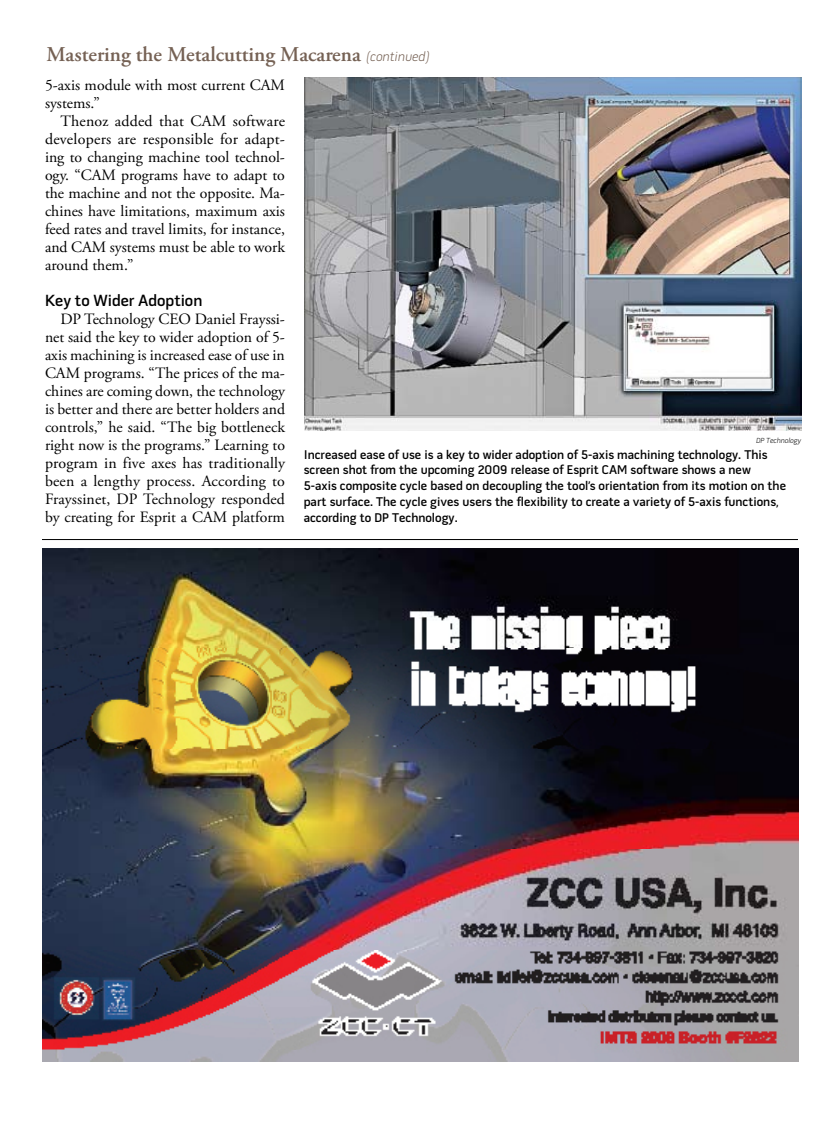
<style>
.page{position:relative;width:837px;height:1134px;background:#fff}
.page>*{position:absolute;margin:0;border:0;box-sizing:border-box;transform-origin:0 0}
.t1{font:600 21px "Adobe Garamond Pro";color:#756154}
.t2{font:600 16.5px "Pill Gothic 600 mg";color:#000}
.t3{font:15.75px/18px "Adobe Garamond Pro";color:#000;text-align:justify}
.t4{font:600 12.9px/15.9px "Pill Gothic 600 mg";color:#000}
.t5{font:7.5px "Pill Gothic 600 mg Light Obq";color:#000}
.s1{font-family:"Pill Gothic 600 mg Light Obq";font-weight:400;font-size:13.5px}
</style>
<div class="page">
<hr style="left:42px;top:539px;width:756px;height:1px;background:#000">
<img style="left:42px;top:548px;width:756px;height:513px">
<img style="left:304px;top:78px;width:498px;height:353px">
<h1 class="t1" style="left:46px;top:42px;width:385px">Mastering the Metalcutting Macarena <span class="s1">(continued)</span></h1>
<p class="t3" style="left:45px;top:77px;width:242px">5-axis module with most current CAM systems.”</p>
<p class="t3" style="left:45px;top:113px;width:242px;text-indent:15px">Thenoz added that CAM software developers are responsible for adapt&shy;ing to changing machine tool technol&shy;ogy. “CAM programs have to adapt to the machine and not the opposite. Ma&shy;chines have limitations, maximum axis feed rates and travel limits, for instance, and CAM systems must be able to work around them.”</p>
<p class="t2" style="left:45px;top:294px;width:159px">Key to Wider Adoption</p>
<p class="t3" style="left:45px;top:311px;width:242px;text-indent:15px">DP Technology CEO Daniel Frayssi&shy;net said the key to wider adoption of 5- axis machining is increased ease of use in CAM programs. “The prices of the ma&shy;chines are coming down, the technology is better and there are better holders and controls,” he said. “The big bottleneck right now is the programs.” Learning to program in five axes has traditionally been a lengthy process. According to Frayssinet, DP Technology responded by creating for Esprit a CAM platform</p>
<p class="t5" style="left:756px;top:437px;width:46px">DP Technology</p>
<p class="t4" style="left:304px;top:447px;width:484px">Increased ease of use is a key to wider adoption of 5-axis machining technology. This screen shot from the upcoming 2009 release of Esprit CAM software shows a new 5-axis composite cycle based on decoupling the tool’s orientation from its motion on the part surface. The cycle gives users the flexibility to create a variety of 5-axis functions, according to DP Technology.</p>
</div>
